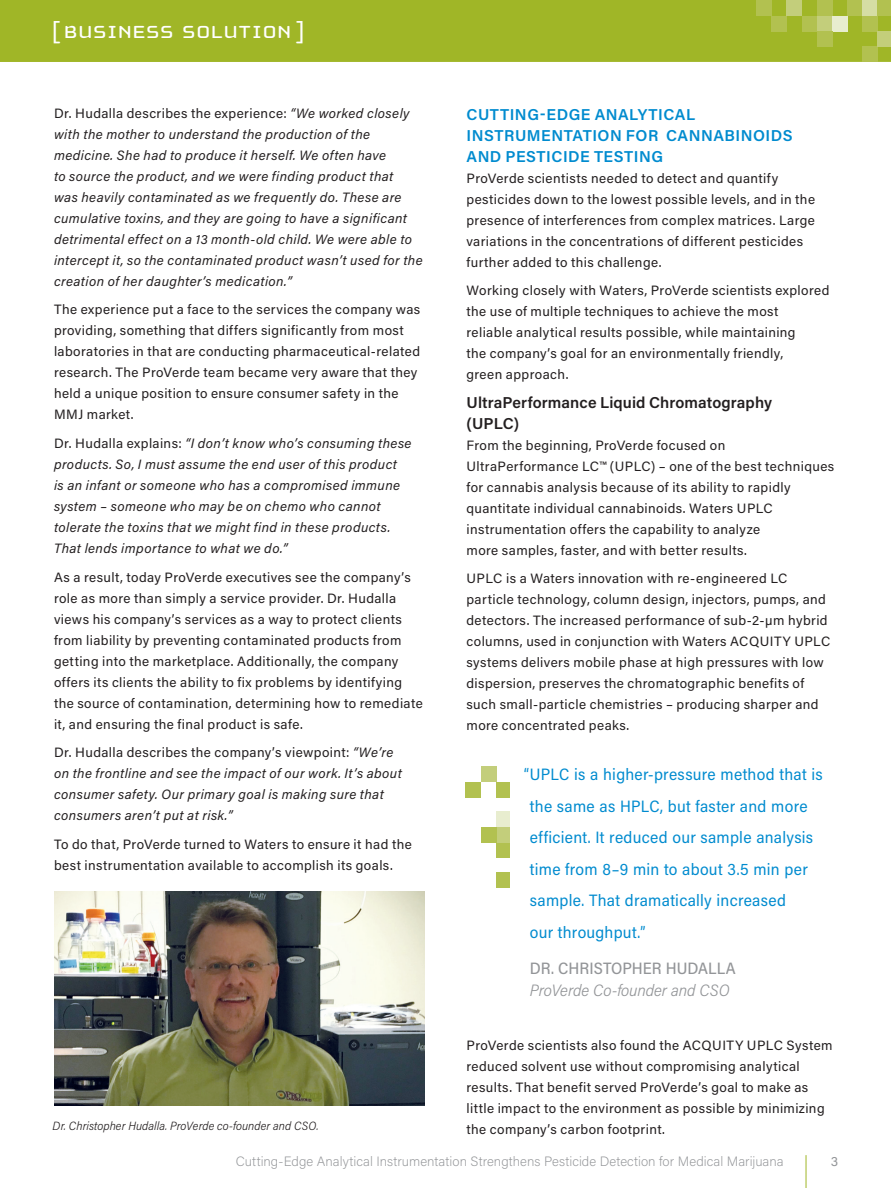
<style>
.page{position:relative;width:891px;height:1188px;background:#fff}
.page>*{position:absolute;margin:0;border:0;box-sizing:border-box;transform-origin:0 0}
.t1{font:25.5px "Cholla Unicase";letter-spacing:.015em;color:#fff;scale:1.1 1}
.t2{font:16.5px/31.5px "Acumin Pro Semi Cond";letter-spacing:.015em;color:#008bcf}
.t3{font:italic 300 16.5px "Acumin Pro Semi Cond";letter-spacing:-.01em;color:#939598}
.t4{font:500 16.5px "Acumin Pro Semi Cond";letter-spacing:.005em;color:#939598}
.t5{font:600 15.75px/21px "Acumin Pro";letter-spacing:.03em;color:#008bcf}
.t6{font:600 15.75px/21px "Acumin Pro";letter-spacing:.005em;color:#231f20}
.t7{font:13.5px/21px "Acumin Pro";letter-spacing:.03em;color:#231f20}
.t8{font:italic 13.5px/21px "Acumin Pro";letter-spacing:.03em;color:#231f20}
.t9{font:200 13.5px "Acumin Pro";letter-spacing:.005em;color:#939598}
.t10{font:13.5px "Acumin Pro";color:#939598}
.t11{font:italic 300 12px "Acumin Pro Semi Cond";letter-spacing:.005em;color:#231f20}
.s1{font-style:normal}
</style>
<div class="page">
<div style="left:0;top:0;width:891px;height:62px;background:#a0b627"></div>
<div style="left:756px;top:0;width:15px;height:16px;background:#b2c150"></div>
<div style="left:862px;top:47px;width:15px;height:15px;background:#b2c150"></div>
<div style="left:771px;top:16px;width:16px;height:15px;background:#b2c150"></div>
<div style="left:787px;top:0;width:15px;height:16px;background:#c3ce7b"></div>
<div style="left:802px;top:16px;width:15px;height:15px;background:#b2c150"></div>
<div style="left:817px;top:16px;width:15px;height:15px;background:#c3ce7b"></div>
<div style="left:832px;top:16px;width:16px;height:15px;background:#e8edcf"></div>
<div style="left:817px;top:0;width:15px;height:16px;background:#b2c150"></div>
<div style="left:817px;top:31px;width:15px;height:16px;background:#b2c150"></div>
<div style="left:862px;top:0;width:15px;height:16px;background:#d5dda4"></div>
<div style="left:848px;top:0;width:14px;height:16px;background:#b2c150"></div>
<div style="left:877px;top:0;width:14px;height:16px;background:#b2c150"></div>
<div style="left:862px;top:16px;width:15px;height:15px;background:#b2c150"></div>
<div style="left:877px;top:31px;width:14px;height:16px;background:#c3ce7b"></div>
<hr style="left:806px;top:1155px;width:1px;height:33px;background:#a0b627">
<div style="left:466px;top:782px;width:15px;height:15px;background:#b2c150"></div>
<div style="left:496px;top:873px;width:14px;height:15px;background:#b2c150"></div>
<div style="left:496px;top:842px;width:14px;height:15px;background:#b2c150"></div>
<div style="left:496px;top:827px;width:14px;height:15px;background:#c3ce7b"></div>
<div style="left:496px;top:812px;width:14px;height:15px;background:#e8edcf"></div>
<div style="left:481px;top:827px;width:15px;height:15px;background:#b2c150"></div>
<div style="left:496px;top:782px;width:14px;height:15px;background:#b2c150"></div>
<div style="left:481px;top:767px;width:15px;height:15px;background:#c3ce7b"></div>
<img style="left:54px;top:891px;width:370px;height:215px">
<h1 class="t1" style="left:52px;top:19px;width:232px">[ BUSINESS SOLUTION ]</h1>
<p class="t8" style="left:54px;top:102px;width:370px"><span class="s1">Dr. Hudalla describes the experience:</span> “We worked closely with the mother to understand the production of the medicine. She had to produce it herself. We often have<br>to source the product, and we were finding product that<br>was heavily contaminated as we frequently do. These are cumulative toxins, and they are going to have a significant detrimental effect on a 13 month-old child. We were able to intercept it, so the contaminated product wasn’t used for the creation of her daughter’s medication.”</p>
<p class="t7" style="left:54px;top:299px;width:368px">The experience put a face to the services the company was providing, something that differs significantly from most laboratories in that are conducting pharmaceutical-related research. The ProVerde team became very aware that they held a unique position to ensure consumer safety in the MMJ market.</p>
<p class="t8" style="left:54px;top:432px;width:359px"><span class="s1">Dr. Hudalla explains:</span> “I don’t know who’s consuming these products. So, I must assume the end user of this product<br>is an infant or someone who has a compromised immune system – someone who may be on chemo who cannot tolerate the toxins that we might find in these products.<br>That lends importance to what we do.”</p>
<p class="t7" style="left:54px;top:566px;width:370px">As a result, today ProVerde executives see the company’s role as more than simply a service provider. Dr. Hudalla views his company’s services as a way to protect clients from liability by preventing contaminated products from getting into the marketplace. Additionally, the company offers its clients the ability to fix problems by identifying the source of contamination, determining how to remediate it, and ensuring the final product is safe.</p>
<p class="t8" style="left:54px;top:741px;width:349px"><span class="s1">Dr. Hudalla describes the company’s viewpoint:</span> “We’re on the frontline and see the impact of our work. It’s about consumer safety. Our primary goal is making sure that consumers aren’t put at risk.”</p>
<p class="t7" style="left:54px;top:833px;width:359px">To do that, ProVerde turned to Waters to ensure it had the best instrumentation available to accomplish its goals.</p>
<p class="t11" style="left:53px;top:1118px;width:268px">Dr. Christopher Hudalla. ProVerde co-founder and CSO.</p>
<p class="t5" style="left:466px;top:103px;width:328px">CUTTING-EDGE ANALYTICAL<br>INSTRUMENTATION FOR CANNABINOIDS<br>AND PESTICIDE TESTING</p>
<p class="t7" style="left:466px;top:167px;width:350px">ProVerde scientists needed to detect and quantify pesticides down to the lowest possible levels, and in the presence of interferences from complex matrices. Large variations in the concentrations of different pesticides further added to this challenge.</p>
<p class="t7" style="left:466px;top:279px;width:365px">Working closely with Waters, ProVerde scientists explored the use of multiple techniques to achieve the most<br>reliable analytical results possible, while maintaining<br>the company’s goal for an environmentally friendly,<br>green approach.</p>
<p class="t6" style="left:466px;top:391px;width:307px">UltraPerformance Liquid Chromatography (UPLC)</p>
<p class="t7" style="left:466px;top:434px;width:369px">From the beginning, ProVerde focused on UltraPerformance LC™ (UPLC) – one of the best techniques for cannabis analysis because of its ability to rapidly quantitate individual cannabinoids. Waters UPLC instrumentation offers the capability to analyze<br>more samples, faster, and with better results.</p>
<p class="t7" style="left:466px;top:567px;width:365px">UPLC is a Waters innovation with re-engineered LC particle technology, column design, injectors, pumps, and detectors. The increased performance of sub-2-µm hybrid columns, used in conjunction with Waters ACQUITY UPLC systems delivers mobile phase at high pressures with low dispersion, preserves the chromatographic benefits of such small-particle chemistries – producing sharper and more concentrated peaks.</p>
<p class="t2" style="left:530px;top:758px;width:294px;text-indent:-6px">“UPLC is a higher-pressure method that is the same as HPLC, but faster and more efficient. It reduced our sample analysis time from 8–9 min to about 3.5 min per sample. That dramatically increased<br>our throughput.”</p>
<p class="t4" style="left:530px;top:957px;width:207px">DR. CHRISTOPHER HUDALLA</p>
<p class="t3" style="left:530px;top:979px;width:201px">ProVerde Co-founder and CSO</p>
<p class="t7" style="left:466px;top:1034px;width:368px">ProVerde scientists also found the ACQUITY UPLC System reduced solvent use without compromising analytical results. That benefit served ProVerde’s goal to make as little impact to the environment as possible by minimizing the company’s carbon footprint.</p>
<p class="t9" style="left:236px;top:1152px;width:549px">Cutting-Edge Analytical Instrumentation Strengthens Pesticide Detection for Medical Marijuana</p>
<p class="t10" style="left:831px;top:1151px;width:9px">3</p>
</div>
